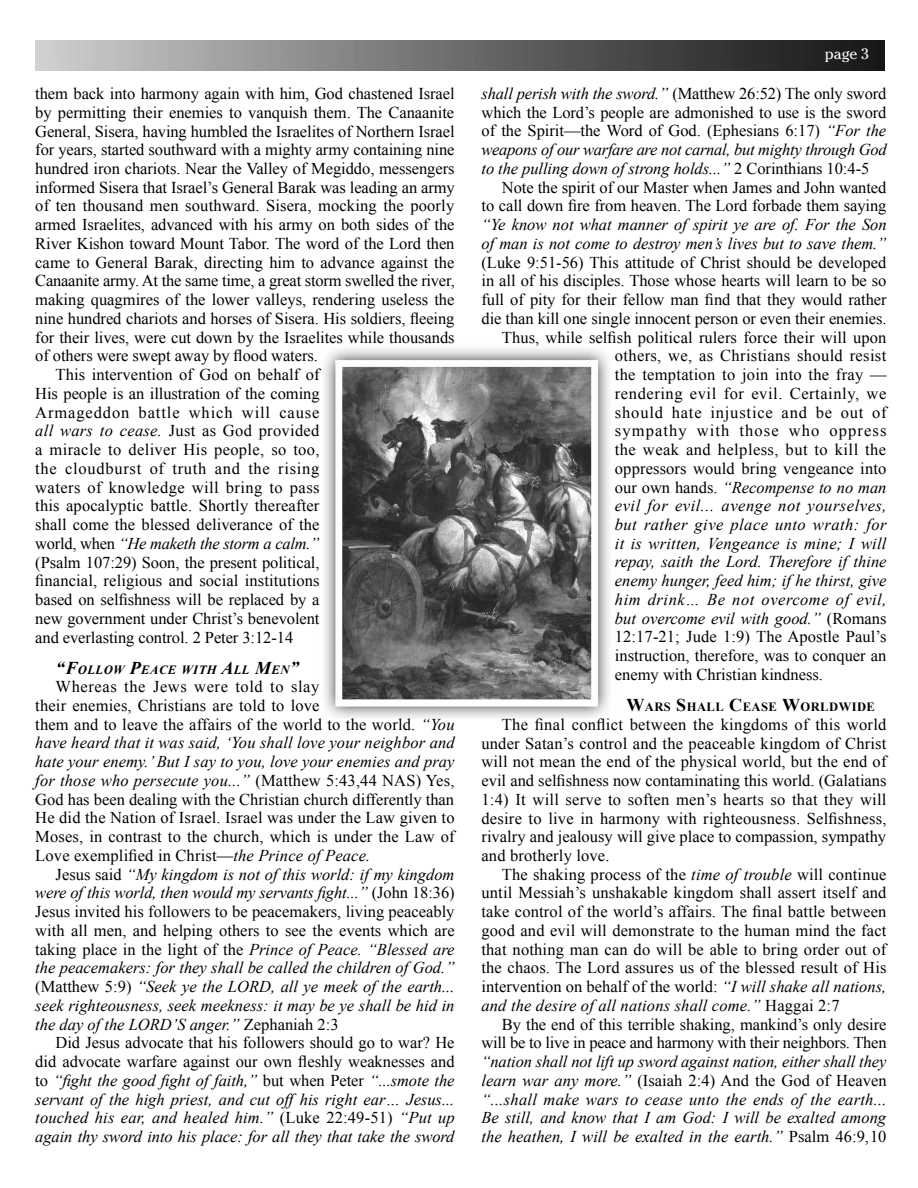
<style>
.page{position:relative;width:918px;height:1188px;background:#fff}
.page>*{position:absolute;margin:0;border:0;box-sizing:border-box;transform-origin:0 0}
.t1{font:16.5px/18.8px "Times New Roman";color:#000;text-align:justify}
.t2{font:italic 16.5px/18.8px "Times New Roman";color:#000;text-align:justify}
.t3{font:16.5px "Times New Roman";letter-spacing:.025em;color:#000}
.t4{font:16.5px "Times New Roman";letter-spacing:.02em;color:#000}
.t5{font:italic 16.5px "Times New Roman";letter-spacing:.03em;color:#000}
.t6{font:16.5px "Times New Roman";letter-spacing:.035em;color:#000}
.t7{font:16.5px "Times New Roman";letter-spacing:.045em;color:#000}
.t8{font:italic 16.5px "Times New Roman";letter-spacing:.025em;color:#000}
.t9{font:16.5px "Times New Roman";letter-spacing:.055em;color:#000}
.t10{font:16.5px "Times New Roman";letter-spacing:.05em;color:#000}
.t11{font:16.5px "Times New Roman";letter-spacing:.065em;color:#000}
.t12{font:15px "Cheltenham";color:#fff}
.t13{font:italic 700 12.6px "Times New Roman";letter-spacing:.035em;color:#000}
.t14{font:700 12.6px "Times New Roman";letter-spacing:.035em;color:#000}
.s1{font-style:italic}
.s2{font-style:normal}
.s3{font-size:18px}
</style>
<div class="page">
<img style="left:324px;top:348px;width:285px;height:370px">
<img style="left:35px;top:41px;width:850px;height:30px">
<p class="t1" style="left:35px;top:84px;width:421px">them back into harmony again with him, God chastened Israel</p>
<p class="t1" style="left:35px;top:103px;width:421px">by permitting their enemies to vanquish them. The Canaanite</p>
<p class="t1" style="left:35px;top:121px;width:421px">General, Sisera, having humbled the Israelites of Northern Israel</p>
<p class="t1" style="left:35px;top:140px;width:421px">for years, started southward with a mighty army containing nine</p>
<p class="t1" style="left:35px;top:159px;width:421px">hundred iron chariots. Near the Valley of Megiddo, messengers</p>
<p class="t1" style="left:35px;top:178px;width:421px">informed Sisera that Israel’s General Barak was leading an army</p>
<p class="t1" style="left:35px;top:196px;width:420px">of ten thousand men southward. Sisera, mocking the poorly</p>
<p class="t1" style="left:35px;top:215px;width:421px">armed Israelites, advanced with his army on both sides of the</p>
<p class="t1" style="left:35px;top:234px;width:421px">River Kishon toward Mount Tabor. The word of the Lord then</p>
<p class="t1" style="left:35px;top:253px;width:421px">came to General Barak, directing him to advance against the</p>
<p class="t1" style="left:35px;top:271px;width:421px">Canaanite army. At the same time, a great storm swelled the river,</p>
<p class="t1" style="left:35px;top:290px;width:421px">making quagmires of the lower valleys, rendering useless the</p>
<p class="t1" style="left:35px;top:309px;width:421px">nine hundred chariots and horses of Sisera. His soldiers, fleeing</p>
<p class="t1" style="left:35px;top:328px;width:421px">for their lives, were cut down by the Israelites while thousands</p>
<p class="t1" style="left:35px;top:346px;width:284px">of others were swept away by flood waters.</p>
<p class="t1" style="left:56px;top:365px;width:265px">This intervention of God on behalf of</p>
<p class="t1" style="left:35px;top:384px;width:286px">His people is an illustration of the coming</p>
<p class="t9" style="left:35px;top:401px;width:286px">Armageddon battle which will cause</p>
<p class="t4" style="left:35px;top:420px;width:286px"><span class="s1">all wars to cease.</span> Just as God provided</p>
<p class="t3" style="left:35px;top:439px;width:286px">a miracle to deliver His people, so too,</p>
<p class="t7" style="left:35px;top:457px;width:286px">the cloudburst of truth and the rising</p>
<p class="t3" style="left:35px;top:476px;width:286px">waters of knowledge will bring to pass</p>
<p class="t1" style="left:35px;top:496px;width:286px">this apocalyptic battle. Shortly thereafter</p>
<p class="t1" style="left:35px;top:515px;width:286px">shall come the blessed deliverance of the</p>
<p class="t2" style="left:35px;top:534px;width:286px"><span class="s2">world, when</span> “He maketh the storm a calm.”</p>
<p class="t1" style="left:35px;top:552px;width:286px">(Psalm 107:29) Soon, the present political,</p>
<p class="t1" style="left:35px;top:571px;width:286px">financial, religious and social institutions</p>
<p class="t1" style="left:35px;top:590px;width:286px">based on selfishness will be replaced by a</p>
<p class="t1" style="left:35px;top:609px;width:286px">new government under Christ’s benevolent</p>
<p class="t1" style="left:35px;top:627px;width:259px">and everlasting control. 2 Peter 3:12-14</p>
<p class="t13" style="left:56px;top:661px;width:244px"><span class="s3">“F</span>OLLOW <span class="s3">P</span>EACE WITH <span class="s3">A</span>LL <span class="s3">M</span>EN<span class="s3">”</span></p>
<p class="t1" style="left:35px;top:677px;width:421px;text-align:left;text-indent:20px">Whereas the Jews were told to slay<br>their enemies, Christians are told to love<br>them and to leave the affairs of the world to the world. <span class="s1">“You have heard that it was said, ‘You shall love your neighbor and hate your enemy.’ But I say to you, love your enemies and pray for those who persecute you...”</span> (Matthew 5:43,44 NAS) Yes, God has been dealing with the Christian church differently than He did the Nation of Israel. Israel was under the Law given to Moses, in contrast to the church, which is under the Law of Love exemplified in Christ—<span class="s1">the Prince of Peace.</span></p>
<p class="t2" style="left:35px;top:864px;width:421px;text-indent:20px"><span class="s2">Jesus said</span> “My kingdom is not of this world: if my kingdom were of this world, then would my servants fight...” <span class="s2">(John 18:36)<br>Jesus invited his followers to be peacemakers, living peaceably with all men, and helping others to see the events which are taking place in the light of the</span> Prince of Peace. “Blessed are the peacemakers: for they shall be called the children of God.” <span class="s2">(Matthew 5:9)</span> “Seek ye the LORD, all ye meek of the earth... seek righteousness, seek meekness: it may be ye shall be hid in the day of the LORD’S anger.” <span class="s2">Zephaniah 2:3</span></p>
<p class="t2" style="left:35px;top:1033px;width:421px;text-indent:20px"><span class="s2">Did Jesus advocate that his followers should go to war? He did advocate warfare against our own fleshly weaknesses and to</span> “fight the good fight of faith,” <span class="s2">but when Peter</span> “...smote the servant of the high priest, and cut off his right ear… Jesus... touched his ear, and healed him.” <span class="s2">(Luke 22:49-51)</span> “Put up again thy sword into his place: for all they that take the sword</p>
<p class="t12" style="left:825px;top:44px;width:46px">page 3</p>
<p class="t1" style="left:482px;top:84px;width:407px"><span class="s1">shall perish with the sword.”</span> (Matthew 26:52) The only sword which the Lord’s people are admonished to use is the sword of the Spirit—the Word of God. (Ephesians 6:17) <span class="s1">“For the weapons of our warfare are not carnal, but mighty through God to the pulling down of strong holds...”</span> 2 Corinthians 10:4-5</p>
<p class="t1" style="left:482px;top:177px;width:407px;text-align:right">Note the spirit of our Master when James and John wanted<br>to call down fire from heaven. The Lord forbade them saying</p>
<p class="t2" style="left:482px;top:215px;width:407px">“Ye know not what manner of spirit ye are of. For the Son of man is not come to destroy men’s lives but to save them.”</p>
<p class="t1" style="left:482px;top:252px;width:406px">(Luke 9:51-56) This attitude of Christ should be developed</p>
<p class="t1" style="left:482px;top:271px;width:406px">in all of his disciples. Those whose hearts will learn to be so</p>
<p class="t1" style="left:482px;top:290px;width:407px">full of pity for their fellow man find that they would rather</p>
<p class="t1" style="left:482px;top:309px;width:407px">die than kill one single innocent person or even their enemies.</p>
<p class="t1" style="left:502px;top:327px;width:386px">Thus, while selfish political rulers force their will upon</p>
<p class="t4" style="left:615px;top:345px;width:273px">others, we, as Christians should resist</p>
<p class="t1" style="left:615px;top:365px;width:273px">the temptation to join into the fray —</p>
<p class="t6" style="left:615px;top:382px;width:273px">rendering evil for evil. Certainly, we</p>
<p class="t10" style="left:615px;top:401px;width:273px">should hate injustice and be out of</p>
<p class="t11" style="left:615px;top:420px;width:273px">sympathy with those who oppress</p>
<p class="t3" style="left:615px;top:438px;width:273px">the weak and helpless, but to kill the</p>
<p class="t1" style="left:615px;top:459px;width:273px">oppressors would bring vengeance into</p>
<p class="t2" style="left:615px;top:477px;width:273px"><span class="s2">our own hands.</span> “Recompense to no man</p>
<p class="t5" style="left:615px;top:494px;width:273px">evil for evil... avenge not yourselves,</p>
<p class="t8" style="left:615px;top:513px;width:273px">but rather give place unto wrath: for</p>
<p class="t2" style="left:615px;top:533px;width:273px">it is written, Vengeance is mine; I will</p>
<p class="t2" style="left:615px;top:552px;width:273px">repay, saith the Lord. Therefore if thine</p>
<p class="t2" style="left:615px;top:571px;width:273px">enemy hunger, feed him; if he thirst, give</p>
<p class="t5" style="left:615px;top:588px;width:273px">him drink… Be not overcome of evil,</p>
<p class="t2" style="left:615px;top:608px;width:273px">but overcome evil with good.” <span class="s2">(Romans</span></p>
<p class="t1" style="left:615px;top:627px;width:273px">12:17-21; Jude 1:9) The Apostle Paul’s</p>
<p class="t1" style="left:615px;top:646px;width:273px">instruction, therefore, was to conquer an</p>
<p class="t1" style="left:615px;top:665px;width:210px">enemy with Christian kindness.</p>
<p class="t14" style="left:626px;top:698px;width:250px"><span class="s3">W</span>ARS <span class="s3">S</span>HALL <span class="s3">C</span>EASE <span class="s3">W</span>ORLDWIDE</p>
<p class="t1" style="left:481px;top:715px;width:407px;text-indent:20px">The final conflict between the kingdoms of this world under Satan’s control and the peaceable kingdom of Christ will not mean the end of the physical world, but the end of evil and selfishness now contaminating this world. (Galatians 1:4) It will serve to soften men’s hearts so that they will desire to live in harmony with righteousness. Selfishness, rivalry and jealousy will give place to compassion, sympathy and brotherly love.</p>
<p class="t1" style="left:481px;top:865px;width:407px;text-indent:20px">The shaking process of the <span class="s1">time of trouble</span> will continue until Messiah’s unshakable kingdom shall assert itself and take control of the world’s affairs. The final battle between good and evil will demonstrate to the human mind the fact that nothing man can do will be able to bring order out of the chaos. The Lord assures us of the blessed result of His intervention on behalf of the world: <span class="s1">“I will shake all nations, and the desire of all nations shall come.”</span> Haggai 2:7</p>
<p class="t1" style="left:481px;top:1015px;width:407px;text-align:right">By the end of this terrible shaking, mankind’s only desire will be to live in peace and harmony with their neighbors. Then</p>
<p class="t2" style="left:481px;top:1052px;width:407px">“nation shall not lift up sword against nation, either shall they learn war any more.” <span class="s2">(Isaiah 2:4) And the God of Heaven </span>“...shall make wars to cease unto the ends of the earth...<br>Be still, and know that I am God: I will be exalted among the heathen, I will be exalted in the earth.” <span class="s2">Psalm 46:9,10</span></p>
</div>
